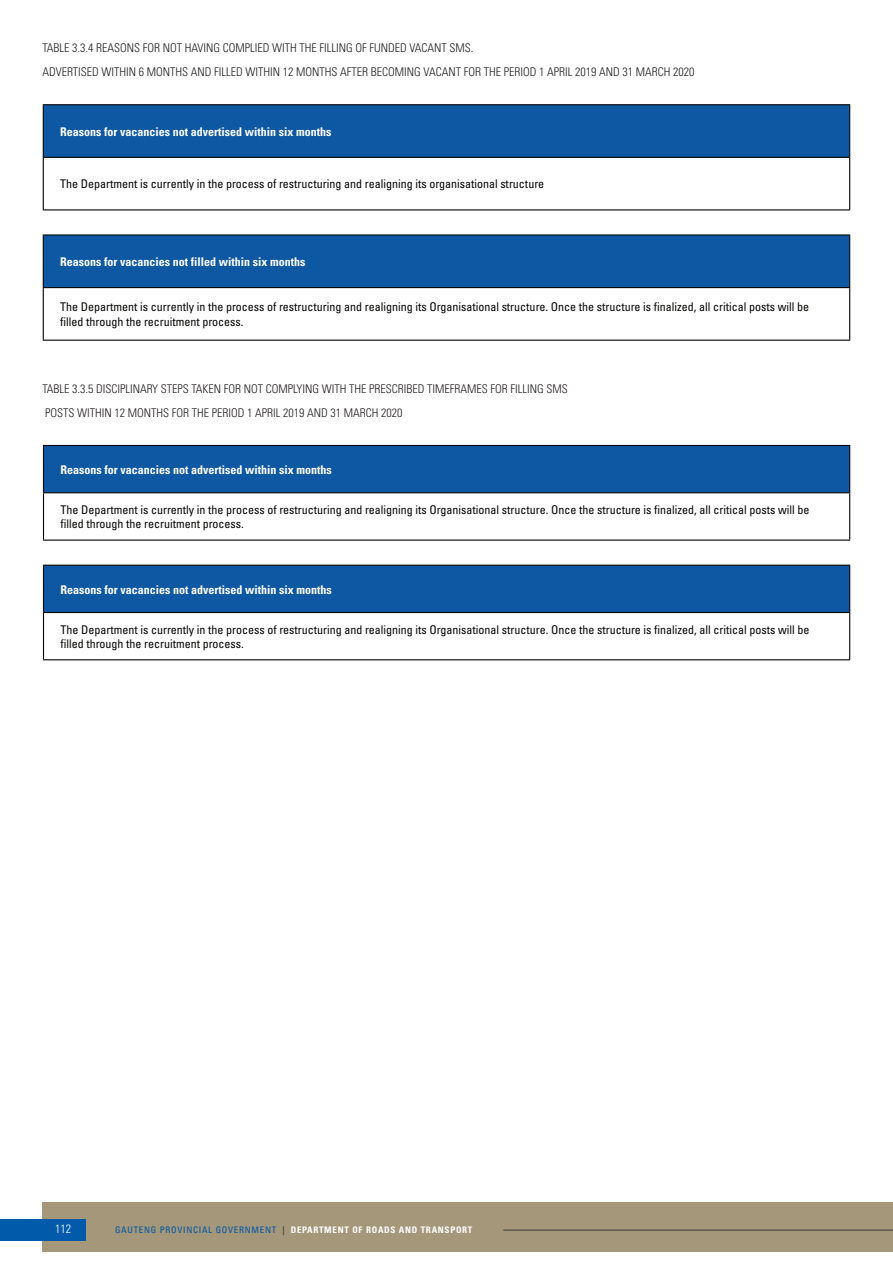
<style>
.page{position:relative;width:893px;height:1263px;background:#fff}
.page>*{position:absolute;margin:0;border:0;box-sizing:border-box;transform-origin:0 0}
.t1{font:12px/14.4px "Univers LT 57 Cn";color:#040503}
.t2{font:12px/24px "Univers LT 47 Lt Cn";color:#231f20}
.t3{font:12px "Univers LT 67 Bd Cn";color:#fff}
.t4{font:12px "Univers LT 47 Lt Cn";color:#fff}
.t5{font:9px "Univers LT 67 Bd Cn";letter-spacing:.08em;color:#fff}
.s1{font-family:"Univers LT 57 Cn";color:#0155a7}
.s2{font-family:"Univers LT 57 Cn";color:#231f20}
</style>
<div class="page">
<svg style="left:43px;top:105px;width:807px;height:182px;fill:#0e57a2"></svg>
<hr style="left:43px;top:105px;width:1px;height:52px;background:#040503">
<hr style="left:43px;top:158px;width:1px;height:51px;background:#040503">
<hr style="left:43px;top:104px;width:807px;height:1px;background:#040503">
<hr style="left:849px;top:105px;width:1px;height:52px;background:#040503">
<hr style="left:849px;top:158px;width:1px;height:51px;background:#040503">
<hr style="left:43px;top:157px;width:807px;height:1px;background:#040503">
<hr style="left:43px;top:209px;width:807px;height:1px;background:#040503">
<hr style="left:43px;top:236px;width:1px;height:51px;background:#040503">
<hr style="left:43px;top:288px;width:1px;height:52px;background:#040503">
<hr style="left:43px;top:234px;width:807px;height:2px;background:#040503">
<hr style="left:849px;top:236px;width:1px;height:51px;background:#040503">
<hr style="left:849px;top:288px;width:1px;height:52px;background:#040503">
<hr style="left:43px;top:287px;width:807px;height:1px;background:#040503">
<hr style="left:43px;top:340px;width:807px;height:1px;background:#040503">
<svg style="left:44px;top:446px;width:806px;height:166px;fill:#0e57a2"></svg>
<hr style="left:43px;top:446px;width:1px;height:46px;background:#040503">
<hr style="left:43px;top:493px;width:1px;height:46px;background:#040503">
<hr style="left:43px;top:445px;width:807px;height:1px;background:#040503">
<hr style="left:849px;top:446px;width:1px;height:46px;background:#040503">
<hr style="left:849px;top:493px;width:1px;height:46px;background:#040503">
<hr style="left:43px;top:492px;width:807px;height:1px;background:#040503">
<hr style="left:43px;top:539px;width:807px;height:2px;background:#040503">
<hr style="left:43px;top:566px;width:1px;height:46px;background:#040503">
<hr style="left:43px;top:613px;width:1px;height:46px;background:#040503">
<hr style="left:43px;top:565px;width:807px;height:1px;background:#040503">
<hr style="left:849px;top:566px;width:1px;height:46px;background:#040503">
<hr style="left:849px;top:613px;width:1px;height:46px;background:#040503">
<hr style="left:43px;top:612px;width:807px;height:1px;background:#040503">
<hr style="left:43px;top:659px;width:807px;height:1px;background:#040503">
<div style="left:43px;top:1202px;width:850px;height:50px;background:#a4977a"></div>
<div style="left:0;top:1219px;width:85px;height:22px;background:#015aaa"></div>
<hr style="left:503px;top:1230px;width:390px;height:1px;background:#3c3c3d">
<p class="t2" style="left:43px;top:36px;width:653px">TABLE 3.3.4 REASONS FOR NOT HAVING COMPLIED WITH THE FILLING OF FUNDED VACANT SMS.<br>ADVERTISED WITHIN 6 MONTHS AND FILLED WITHIN 12 MONTHS AFTER BECOMING VACANT FOR THE PERIOD 1 APRIL 2019 AND 31 MARCH 2020</p>
<p class="t3" style="left:60px;top:124px;width:273px">Reasons for vacancies not advertised within six months</p>
<p class="t1" style="left:60px;top:177px;width:485px">The Department is currently in the process of restructuring and realigning its organisational structure</p>
<p class="t3" style="left:60px;top:254px;width:247px">Reasons for vacancies not filled within six months</p>
<p class="t1" style="left:60px;top:300px;width:750px">The Department is currently in the process of restructuring and realigning its Organisational structure. Once the structure is finalized, all critical posts will be filled through the recruitment process.</p>
<p class="t2" style="left:43px;top:377px;width:527px">TABLE 3.3.5 DISCIPLINARY STEPS TAKEN FOR NOT COMPLYING WITH THE PRESCRIBED TIMEFRAMES FOR FILLING SMS<br>POSTS WITHIN 12 MONTHS FOR THE PERIOD 1 APRIL 2019 AND 31 MARCH 2020</p>
<p class="t3" style="left:61px;top:462px;width:273px">Reasons for vacancies not advertised within six months</p>
<p class="t1" style="left:61px;top:502px;width:750px">The Department is currently in the process of restructuring and realigning its Organisational structure. Once the structure is finalized, all critical posts will be filled through the recruitment process.</p>
<p class="t3" style="left:61px;top:582px;width:273px">Reasons for vacancies not advertised within six months</p>
<p class="t1" style="left:61px;top:622px;width:750px">The Department is currently in the process of restructuring and realigning its Organisational structure. Once the structure is finalized, all critical posts will be filled through the recruitment process.</p>
<p class="t4" style="left:55px;top:1222px;width:17px">112</p>
<p class="t5" style="left:115px;top:1224px;width:359px"><span class="s1">GAUTENG PROVINCIAL GOVERNMENT</span> <span class="s2">|</span> DEPARTMENT OF ROADS AND TRANSPORT</p>
</div>
